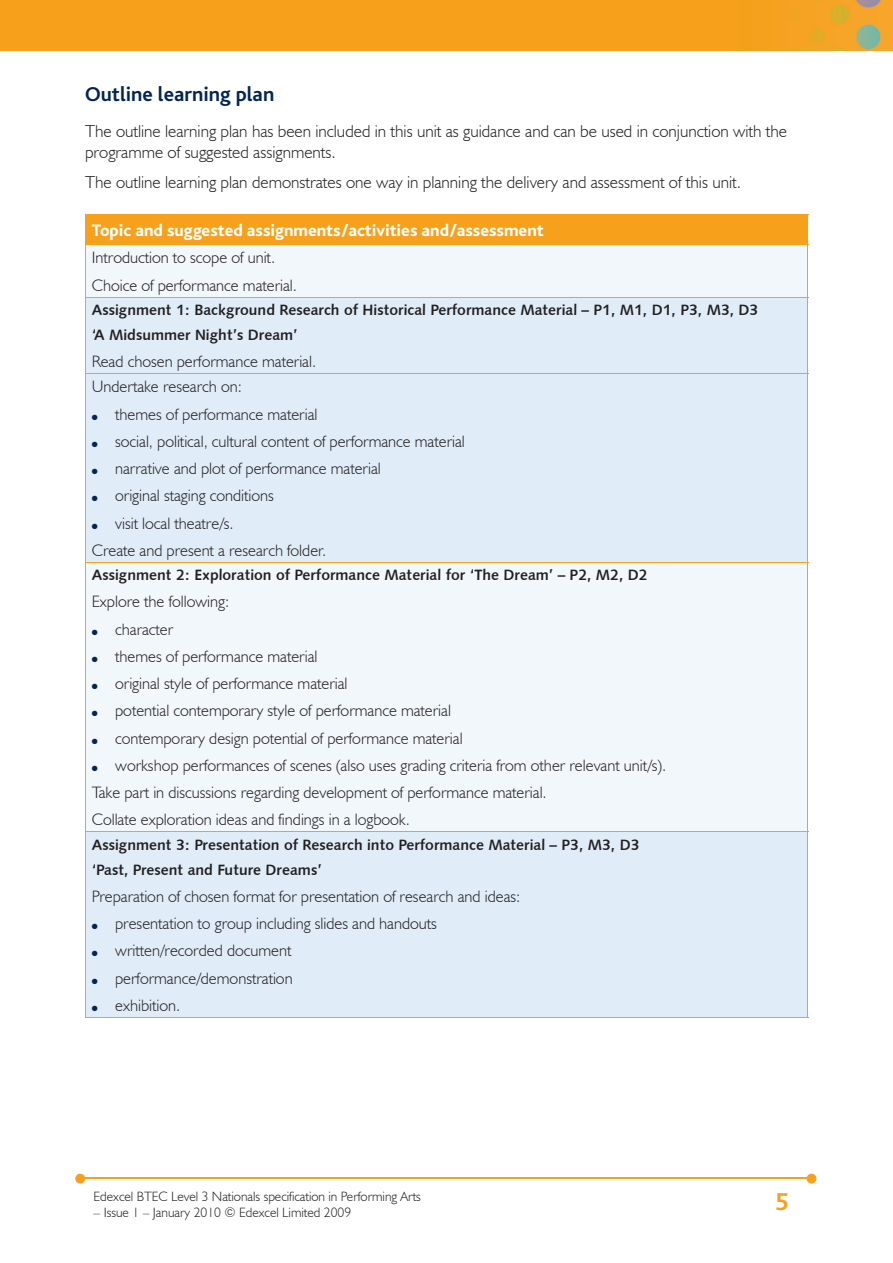
<style>
.page{position:relative;width:893px;height:1263px;background:#fff}
.page>*{position:absolute;margin:0;border:0;box-sizing:border-box;transform-origin:0 0}
.t1{font:700 25.5px "Bliss";color:#f6a01b}
.t2{font:700 21px "Bliss";color:#002556}
.t3{font:300 17.25px/21px "Humanist 521 BT";color:#231f20}
.t4{font:800 17.25px "Bliss";color:#fff}
.t5{font:300 16.5px/27.3px "Humanist 521 BT";color:#231f20}
.t6{font:15px/25px "Humanist 531 BT Bold A";color:#231f20}
.t7{font:300 13.5px "Humanist 521 BT";color:#231f20}
.t8{font:7.5px "Zapf Dingbats";color:#002556}
</style>
<div class="page">
<img style="left:0;top:0;width:893px;height:51px">
<hr style="left:82px;top:1178px;width:728px;height:1px;background:#f6a01b">
<svg style="left:807px;top:1174px;width:9px;height:9px"></svg>
<svg style="left:75px;top:1174px;width:10px;height:9px"></svg>
<div style="left:85px;top:214px;width:723px;height:30px;background:#f6a01b"></div>
<div style="left:86px;top:245px;width:721px;height:52px;background:#f2f7fb"></div>
<svg style="left:86px;top:298px;width:721px;height:719px;fill:#e0edf8"></svg>
<hr style="left:85px;top:245px;width:1px;height:52px;background:#f6a01b">
<hr style="left:807px;top:245px;width:1px;height:52px;background:#f6a01b">
<hr style="left:85px;top:244px;width:723px;height:1px;background:#f6a01b">
<hr style="left:85px;top:297px;width:1px;height:76px;background:#f6a01b">
<hr style="left:85px;top:374px;width:1px;height:188px;background:#f6a01b">
<hr style="left:807px;top:297px;width:1px;height:76px;background:#f6a01b">
<hr style="left:807px;top:374px;width:1px;height:188px;background:#f6a01b">
<hr style="left:85px;top:297px;width:723px;height:1px;background:#f6a01b">
<hr style="left:85px;top:373px;width:723px;height:1px;background:#f6a01b">
<hr style="left:85px;top:563px;width:1px;height:268px;background:#f6a01b">
<hr style="left:807px;top:563px;width:1px;height:268px;background:#f6a01b">
<hr style="left:85px;top:562px;width:723px;height:1px;background:#f6a01b">
<hr style="left:85px;top:1017px;width:723px;height:1px;background:#f6a01b">
<hr style="left:85px;top:832px;width:1px;height:185px;background:#f6a01b">
<hr style="left:807px;top:832px;width:1px;height:185px;background:#f6a01b">
<hr style="left:85px;top:831px;width:723px;height:1px;background:#f6a01b">
<p class="t2" style="left:85px;top:83px;width:191px">Outline learning plan</p>
<p class="t3" style="left:85px;top:120px;width:704px">The outline learning plan has been included in this unit as guidance and can be used in conjunction with the programme of suggested assignments.</p>
<p class="t3" style="left:85px;top:171px;width:657px">The outline learning plan demonstrates one way in planning the delivery and assessment of this unit.</p>
<p class="t4" style="left:92px;top:221px;width:453px">Topic and suggested assignments/activities and/assessment</p>
<p class="t5" style="left:92px;top:244px;width:207px">Introduction to scope of unit.<br>Choice of performance material.</p>
<p class="t6" style="left:92px;top:297px;width:668px">Assignment 1: Background Research of Historical Performance Material – P1, M1, D1, P3, M3, D3 ‘A Midsummer Night’s Dream’</p>
<p class="t5" style="left:92px;top:348px;width:226px;line-height:25.3px">Read chosen performance material.<br>Undertake research on:</p>
<p class="t5" style="left:115px;top:400px;width:204px">themes of performance material</p>
<p class="t5" style="left:115px;top:427px;width:351px">social, political, cultural content of performance material</p>
<p class="t5" style="left:115px;top:455px;width:267px">narrative and plot of performance material</p>
<p class="t5" style="left:115px;top:482px;width:160px">original staging conditions</p>
<p class="t5" style="left:115px;top:509px;width:120px">visit local theatre/s.</p>
<p class="t5" style="left:92px;top:536px;width:236px">Create and present a research folder.</p>
<p class="t8" style="left:92px;top:413px;width:7px">●</p>
<p class="t8" style="left:92px;top:441px;width:7px">●</p>
<p class="t8" style="left:92px;top:468px;width:7px">●</p>
<p class="t8" style="left:92px;top:495px;width:7px">●</p>
<p class="t8" style="left:92px;top:522px;width:7px">●</p>
<p class="t6" style="left:92px;top:562px;width:557px">Assignment 2: Exploration of Performance Material for ‘The Dream’ – P2, M2, D2</p>
<p class="t5" style="left:92px;top:588px;width:139px">Explore the following:</p>
<p class="t5" style="left:115px;top:615px;width:60px">character</p>
<p class="t5" style="left:115px;top:642px;width:204px">themes of performance material</p>
<p class="t5" style="left:115px;top:669px;width:234px">original style of performance material</p>
<p class="t5" style="left:115px;top:697px;width:337px">potential contemporary style of performance material</p>
<p class="t5" style="left:115px;top:724px;width:349px">contemporary design potential of performance material</p>
<p class="t5" style="left:115px;top:751px;width:553px">workshop performances of scenes (also uses grading criteria from other relevant unit/s).</p>
<p class="t5" style="left:92px;top:778px;width:456px">Take part in discussions regarding development of performance material.</p>
<p class="t5" style="left:92px;top:806px;width:320px">Collate exploration ideas and findings in a logbook.</p>
<p class="t8" style="left:92px;top:628px;width:7px">●</p>
<p class="t8" style="left:92px;top:656px;width:7px">●</p>
<p class="t8" style="left:92px;top:683px;width:7px">●</p>
<p class="t8" style="left:92px;top:710px;width:7px">●</p>
<p class="t8" style="left:92px;top:737px;width:7px">●</p>
<p class="t8" style="left:92px;top:765px;width:7px">●</p>
<p class="t6" style="left:92px;top:832px;width:549px">Assignment 3: Presentation of Research into Performance Material – P3, M3, D3 ‘Past, Present and Future Dreams’</p>
<p class="t5" style="left:115px;top:882px;width:407px;text-indent:-23px">Preparation of chosen format for presentation of research and ideas: presentation to group including slides and handouts written/recorded document<br>performance/demonstration<br>exhibition.</p>
<p class="t8" style="left:92px;top:923px;width:7px">●</p>
<p class="t8" style="left:92px;top:950px;width:7px">●</p>
<p class="t8" style="left:92px;top:977px;width:7px">●</p>
<p class="t8" style="left:92px;top:1005px;width:7px">●</p>
<p class="t7" style="left:94px;top:1188px;width:329px">Edexcel BTEC Level 3 Nationals specification in Performing Arts</p>
<p class="t7" style="left:94px;top:1204px;width:259px">– Issue 1 – January 2010 © Edexcel Limited 2009</p>
<h1 class="t1" style="left:775px;top:1189px;width:15px">5</h1>
</div>
